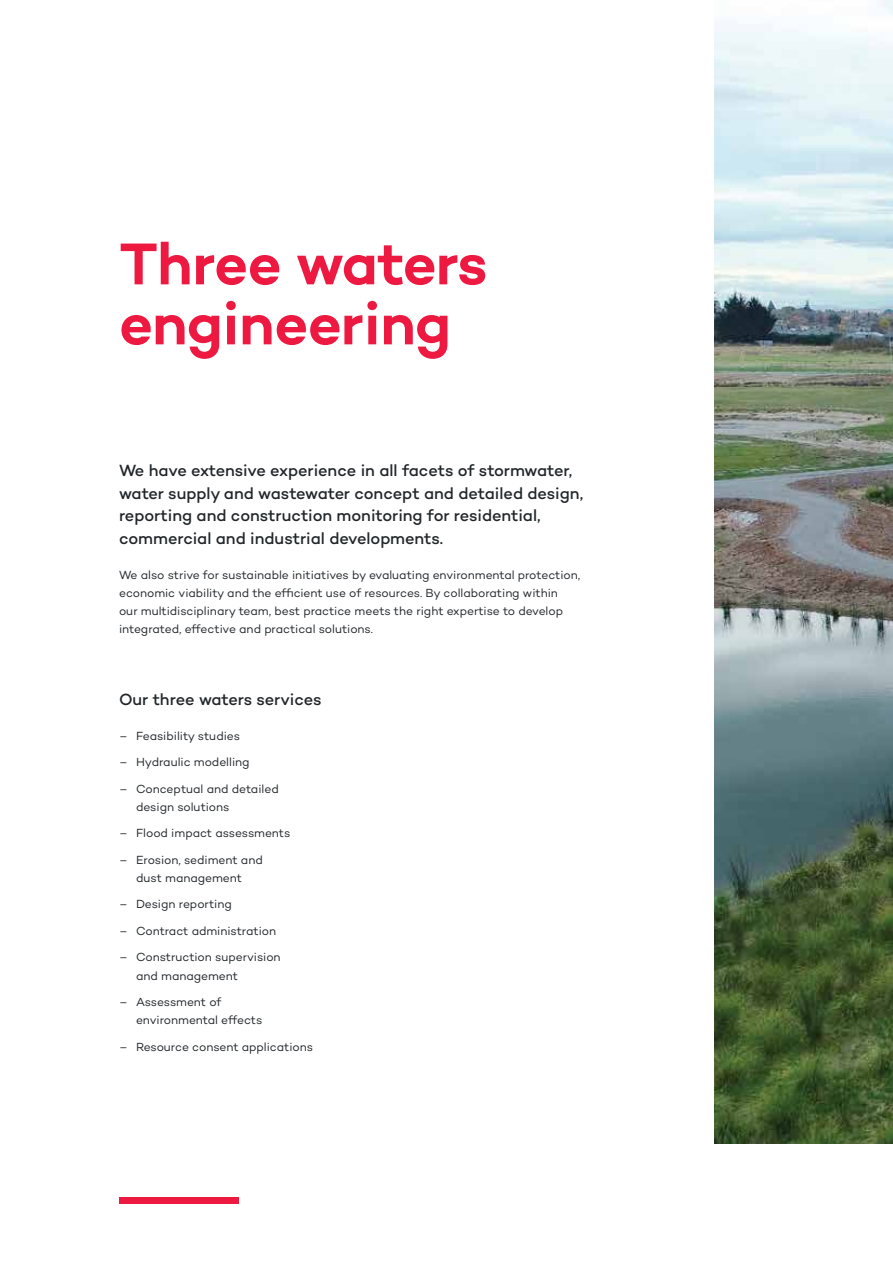
<style>
.page{position:relative;width:893px;height:1263px;background:#fff}
.page>*{position:absolute;margin:0;border:0;box-sizing:border-box;transform-origin:0 0}
.t1{font:600 60px/60px "Campton";letter-spacing:-.02em;color:#ed1941}
.t2{font:500 16.5px/22.5px "Campton";letter-spacing:-.005em;color:#1f2529}
.t3{font:12px/18px "Campton";letter-spacing:-.005em;color:#1f2529}
</style>
<div class="page">
<img style="left:714px;top:0;width:179px;height:1144px">
<div style="left:119px;top:1197px;width:119px;height:6px;background:#ed1941"></div>
<h1 class="t1" style="left:119px;top:233px;width:370px">Three waters engineering</h1>
<h2 class="t2" style="left:119px;top:459px;width:466px">We have extensive experience in all facets of stormwater, water supply and wastewater concept and detailed design, reporting and construction monitoring for residential, commercial and industrial developments.</h2>
<p class="t3" style="left:119px;top:565px;width:463px">We also strive for sustainable initiatives by evaluating environmental protection, economic viability and the efficient use of resources. By collaborating within<br>our multidisciplinary team, best practice meets the right expertise to develop integrated, effective and practical solutions.</p>
<h2 class="t2" style="left:119px;top:688px;width:204px">Our three waters services</h2>
<p class="t3" style="left:119px;top:726px;width:122px">– Feasibility studies</p>
<p class="t3" style="left:119px;top:753px;width:132px">– Hydraulic modelling</p>
<p class="t3" style="left:136px;top:780px;width:144px;text-indent:-17px">– Conceptual and detailed design solutions</p>
<p class="t3" style="left:119px;top:824px;width:173px">– Flood impact assessments</p>
<p class="t3" style="left:119px;top:851px;width:145px;text-align:center">– Erosion, sediment and dust management</p>
<p class="t3" style="left:119px;top:895px;width:114px">– Design reporting</p>
<p class="t3" style="left:119px;top:922px;width:158px">– Contract administration</p>
<p class="t3" style="left:136px;top:948px;width:146px;text-indent:-17px">– Construction supervision and management</p>
<p class="t3" style="left:136px;top:993px;width:128px;text-indent:-17px">– Assessment of environmental effects</p>
<p class="t3" style="left:119px;top:1037px;width:195px">– Resource consent applications</p>
</div>
